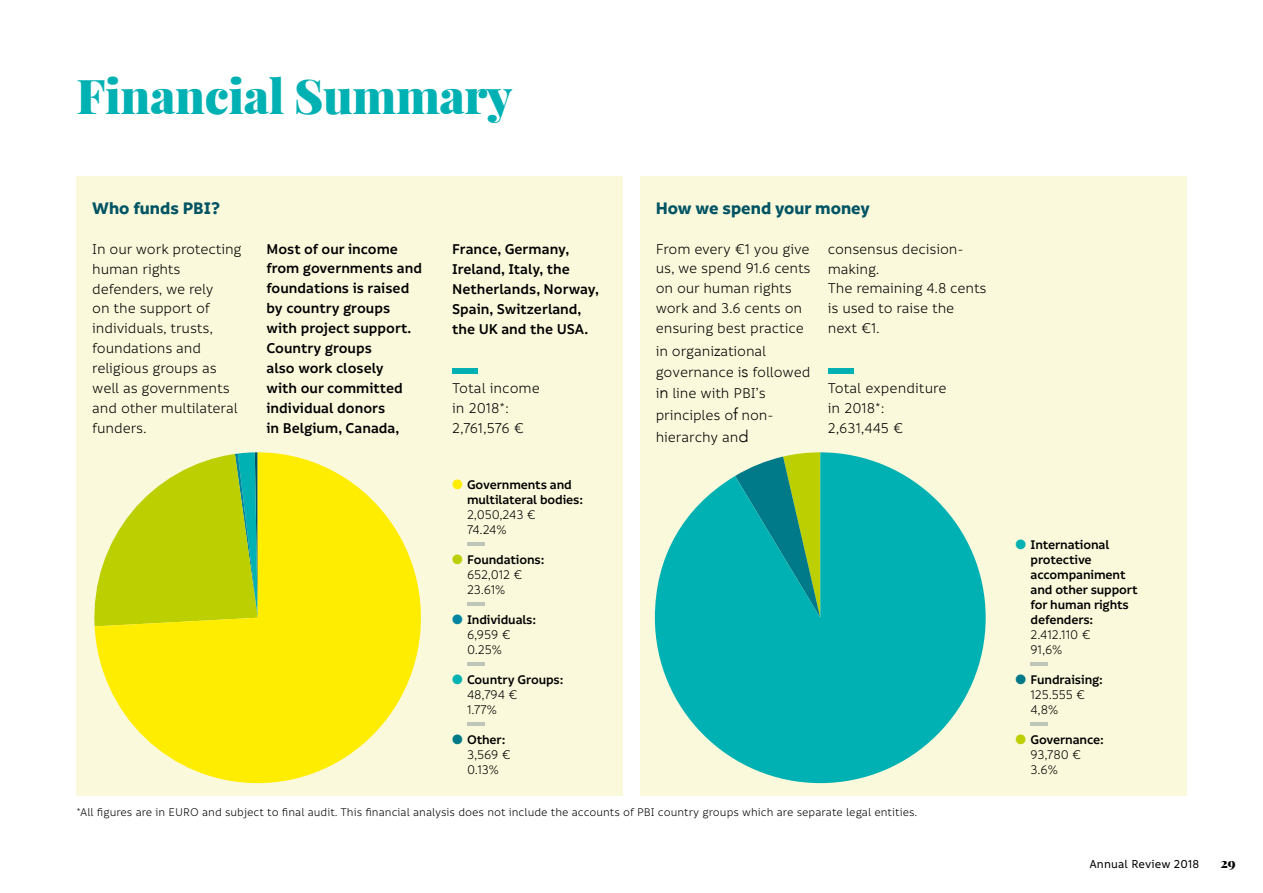
<style>
.page{position:relative;width:1263px;height:893px;background:#fff}
.page>*{position:absolute;margin:0;border:0;box-sizing:border-box;transform-origin:0 0}
.t1{font:900 48px "Playfair Display";letter-spacing:-.01em;color:#00b1b3}
.t2{font:700 18px "Informative";color:#005464}
.t3{font:15.3px/20px "Informative";letter-spacing:-.01em;color:#000}
.t4{font:600 15.3px/20px "Informative";color:#000}
.t5{font:600 13.5px/15px "Informative";letter-spacing:-.01em;color:#000}
.t6{font:13.5px/15px "Informative";letter-spacing:-.01em;color:#000}
.t7{font:900 13.5px "Playfair Display";color:#000}
.t8{font:500 12.3px "Informative";letter-spacing:.01em;color:#000}
.t9{font:12px "Informative";color:#000}
.s1{font-family:"Avenir";font-weight:300}
.s2{font-family:"Avenir";font-weight:300;font-size:16.5px}
.s3{color:#ffed00}
.s4{color:#bccf02}
.s5{font-weight:600}
.s6{color:#0086a1}
.s7{font-weight:400}
.s8{color:#01b2b3}
.s9{color:#007988}
</style>
<div class="page">
<div style="left:640px;top:177px;width:546px;height:619px;background:#fbf9db"></div>
<div style="left:77px;top:177px;width:546px;height:619px;background:#fbf9db"></div>
<div style="left:452px;top:368px;width:26px;height:5px;background:#00b1b3"></div>
<div style="left:828px;top:368px;width:25px;height:5px;background:#00b1b3"></div>
<hr style="left:467px;top:543px;width:17px;height:3px;background:#4b697a">
<hr style="left:467px;top:603px;width:17px;height:3px;background:#4b697a">
<hr style="left:467px;top:663px;width:17px;height:3px;background:#4b697a">
<hr style="left:467px;top:723px;width:17px;height:3px;background:#4b697a">
<hr style="left:1030px;top:663px;width:17px;height:3px;background:#4b697a">
<hr style="left:1030px;top:723px;width:17px;height:3px;background:#4b697a">
<svg style="left:655px;top:452px;width:331px;height:331px;fill:#00b1b3"></svg>
<svg style="left:95px;top:452px;width:326px;height:331px;fill:#ffed00"></svg>
<h1 class="t1" style="left:77px;top:65px;width:437px">Financial Summary</h1>
<p class="t2" style="left:92px;top:197px;width:129px">Who funds PBI?</p>
<p class="t2" style="left:656px;top:197px;width:216px">How we spend your money</p>
<p class="t4" style="left:266px;top:239px;width:157px">Most of our income from governments and foundations is raised by country groups with project support.<br>Country groups<br>also work closely<br>with our committed individual donors<br>in Belgium, Canada,</p>
<p class="t3" style="left:828px;top:239px;width:160px">consensus decision&shy;making.<br>The remaining 4.8 cents is used to raise the next €1.</p>
<p class="t3" style="left:92px;top:239px;width:151px">In our work protecting human rights defenders, we rely<br>on the support of individuals, trusts, foundations and religious groups as well as governments and other multilateral funders.</p>
<p class="t4" style="left:452px;top:239px;width:148px">France, Germany,<br>Ireland, Italy, the<br>Netherlands, Norway,<br>Spain, Switzerland, the UK and the USA.</p>
<p class="t3" style="left:656px;top:239px;width:156px">From every €1 you give us, we spend 91.6 cents on our human rights work and 3.6 cents on ensuring best practice</p>
<p class="t3" style="left:656px;top:340px;width:156px;line-height:21.5px">in organi<span class="s1">z</span>ational governance i<span class="s2">s</span> followed i<span class="s2">n</span> line with PBI’s principles o<span class="s2">f</span> non&shy;hierarchy an<span class="s2">d</span></p>
<p class="t3" style="left:452px;top:379px;width:89px">Total income in 2018*:<br>2,761,576 €</p>
<p class="t3" style="left:828px;top:379px;width:120px">Total expenditure in 2018*:<br>2,631,445 €</p>
<p class="t5" style="left:467px;top:477px;width:118px;text-indent:-15px"><span class="s3">●</span> Governments and multilateral bodies:</p>
<p class="t6" style="left:467px;top:507px;width:70px">2,050,243 €<br>74.24%</p>
<p class="t6" style="left:467px;top:552px;width:79px;text-indent:-15px"><span class="s4">●</span> <span class="s5">Foundations:<br></span>652,012 €<br>23.61%</p>
<p class="t5" style="left:467px;top:612px;width:71px;text-indent:-15px"><span class="s6">●</span> Individuals:<br><span class="s7">6,959 €<br>0.25%</span></p>
<p class="t5" style="left:467px;top:672px;width:98px;text-indent:-15px"><span class="s8">●</span> Country Groups:<br><span class="s7">48,794 €<br>1.77%</span></p>
<p class="t6" style="left:467px;top:732px;width:45px;text-indent:-15px"><span class="s9">●</span> <span class="s5">Other:<br></span>3,569 €<br>0.13%</p>
<p class="t9" style="left:77px;top:806px;width:842px">*All figures are in EURO and subject to final audit. This financial analysis does not include the accounts of PBI country groups which are separate legal entities.</p>
<p class="t5" style="left:1030px;top:537px;width:109px;text-indent:-15px"><span class="s8">●</span> International protective accompaniment and other support for human rights defenders:</p>
<p class="t6" style="left:1030px;top:627px;width:62px">2.412.110 €<br>91,6%</p>
<p class="t5" style="left:1030px;top:672px;width:74px;text-indent:-15px"><span class="s9">●</span> Fundraising:<br><span class="s7">125.555 €<br>4,8%</span></p>
<p class="t5" style="left:1030px;top:732px;width:75px;text-indent:-15px"><span class="s4">●</span> Governance:<br><span class="s7">93,780 €<br>3.6%</span></p>
<p class="t8" style="left:1089px;top:857px;width:111px">Annual Review 2018</p>
<p class="t7" style="left:1220px;top:854px;width:17px">29</p>
</div>
